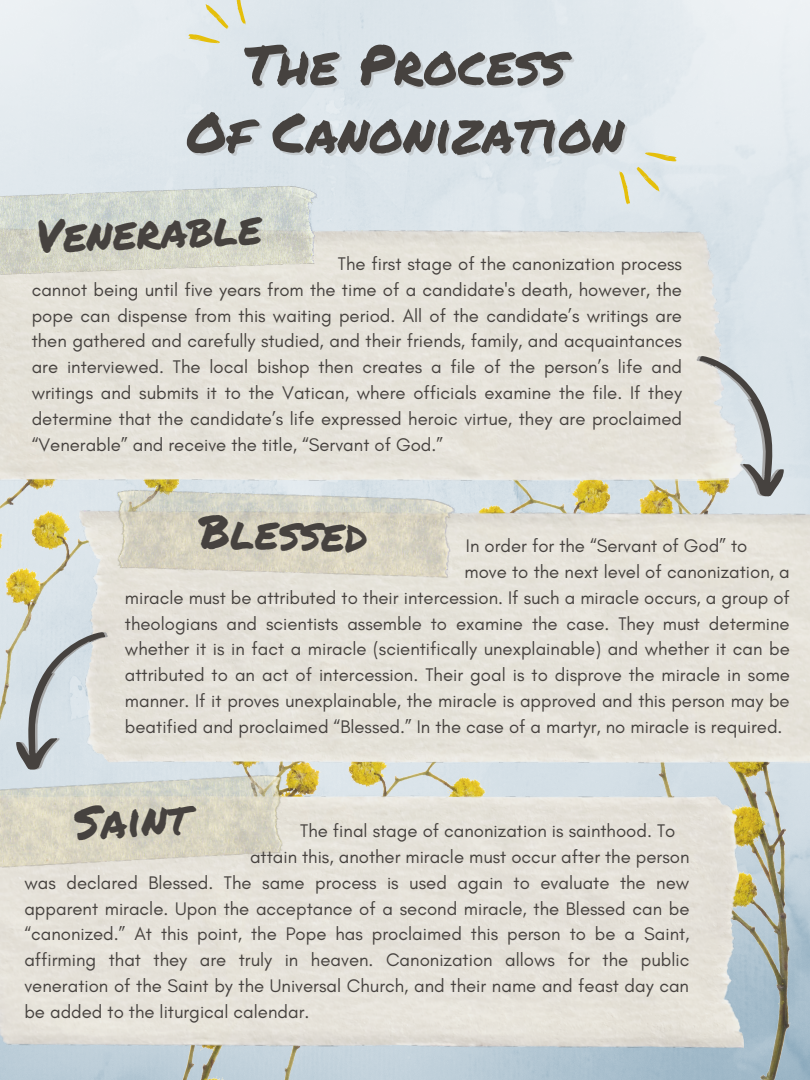
<style>
.page{position:relative;width:810px;height:1080px;background:#fff}
.page>*{position:absolute;margin:0;border:0;box-sizing:border-box;transform-origin:0 0}
.t1{font:54.94px "Permanent Marker";color:#46423f}
.t2{font:45.69px "Permanent Marker";color:#46423f}
.t3{font:18.56px/25.8px "Glacial Indifference";color:#46423f;text-align:justify}
.s1{color:rgb(166 166 166/.4)}
</style>
<div class="page">
<img style="left:410px;top:354px;width:400px;height:726px">
<img style="left:0;top:495px;width:232px;height:585px">
<img style="left:0;top:213px;width:752px;height:282px">
<img style="left:79px;top:495px;width:731px;height:282px">
<img style="left:0;top:781px;width:744px;height:282px">
<svg style="left:3px;top:616px;width:106px;height:146px;background:#c9cfd1"></svg>
<svg style="left:695px;top:341px;width:101px;height:162px;background:#ced2d0"></svg>
<img style="left:0;top:185px;width:317px;height:93px">
<img style="left:109px;top:477px;width:348px;height:115px">
<img style="left:0;top:762px;width:290px;height:123px">
<svg style="left:645px;top:152px;width:32px;height:9px"></svg>
<svg style="left:637px;top:167px;width:23px;height:25px"></svg>
<svg style="left:619px;top:171px;width:11px;height:33px"></svg>
<svg style="left:188px;top:4px;width:40px;height:39px;background:#e1e2c9"></svg>
<svg style="left:235px;top:0;width:11px;height:24px"></svg>
<p class="t1" style="left:244px;top:24px;width:323px">The Process</p>
<p class="t1" style="left:189px;top:92px;width:437px"><span class="s1">O</span>f Canonization</p>
<p class="t2" style="left:35px;top:202px;width:227px;rotate:-2deg">Venerable</p>
<p class="t3" style="left:32px;top:251px;width:652px;text-indent:306px">The first stage of the canonization process cannot being until five years from the time of a candidate's death, however, the pope can dispense from this waiting period. All of the candidate’s writings are then gathered and carefully studied, and their friends, family, and acquaintances are interviewed. The local bishop then creates a file of the person’s life and writings and submits it to the Vatican, where officials examine the file. If they determine that the candidate’s life expressed heroic virtue, they are proclaimed “Venerable” and receive the title, “Servant of God.”</p>
<p class="t2" style="left:200px;top:498px;width:170px;rotate:1deg">Blessed</p>
<p class="t3" style="left:466px;top:533px;width:283px">In order for the “Servant of God” to</p>
<p class="t3" style="left:125px;top:559px;width:667px;text-indent:340px">move to the next level of canonization, a miracle must be attributed to their intercession. If such a miracle occurs, a group of theologians and scientists assemble to examine the case. They must determine whether it is in fact a miracle (scientifically unexplainable) and whether it can be attributed to an act of intercession. Their goal is to disprove the miracle in some manner. If it proves unexplainable, the miracle is approved and this person may be beatified and proclaimed “Blessed.” In the case of a martyr, no miracle is required.</p>
<p class="t2" style="left:73px;top:789px;width:117px;rotate:-3deg">Saint</p>
<p class="t3" style="left:300px;top:818px;width:377px">The final stage of canonization is sainthood. To</p>
<p class="t3" style="left:24px;top:844px;width:667px;text-indent:226px">attain this, another miracle must occur after the person was declared Blessed. The same process is used again to evaluate the new apparent miracle. Upon the acceptance of a second miracle, the Blessed can be “canonized.” At this point, the Pope has proclaimed this person to be a Saint, affirming that they are truly in heaven. Canonization allows for the public veneration of the Saint by the Universal Church, and their name and feast day can be added to the liturgical calendar.</p>
</div>
